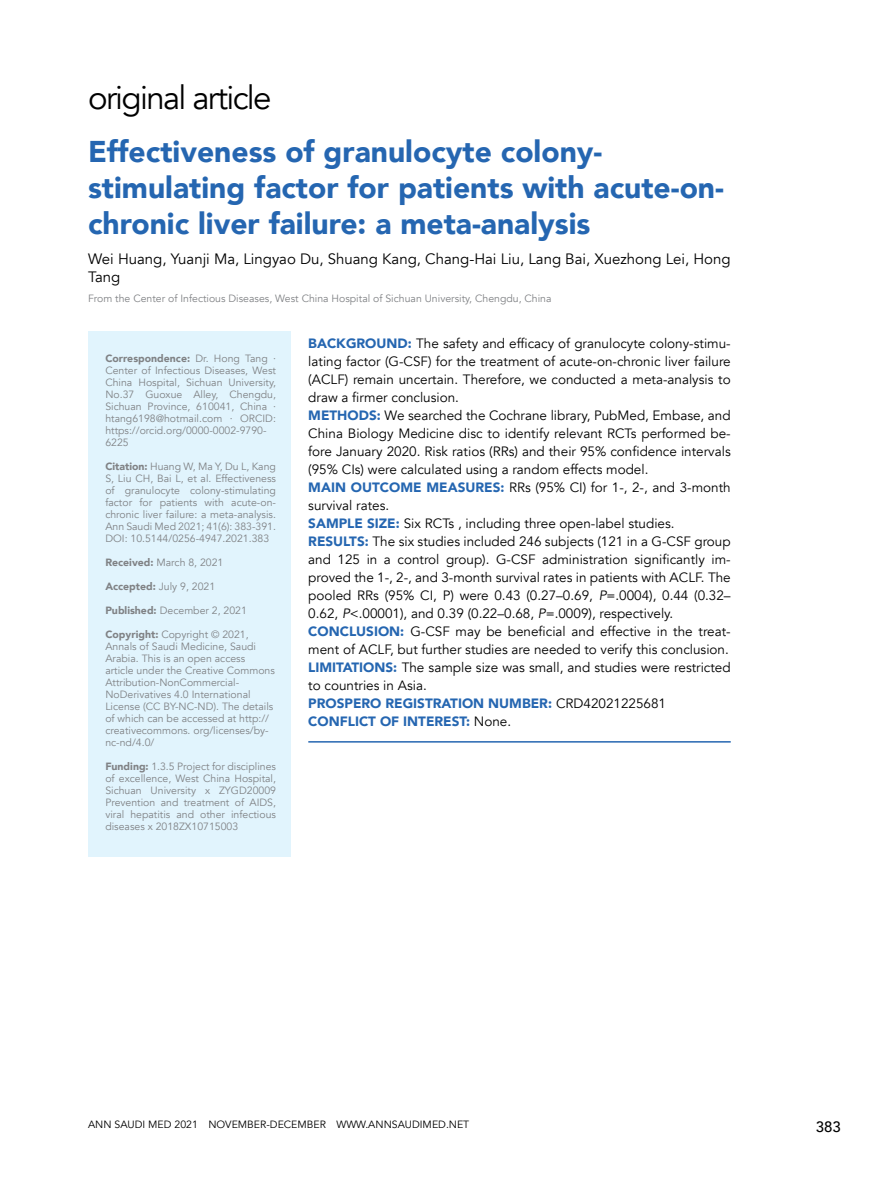
<style>
.page{position:relative;width:893px;height:1191px;background:#fff}
.page>*{position:absolute;margin:0;border:0;box-sizing:border-box;transform-origin:0 0}
.t1{font:33px "Avenir";letter-spacing:-.05em;color:#000}
.t2{font:900 30px/36px "Avenir";color:#2566b1}
.t3{font:15px/18px "Avenir";color:#000}
.t4{font:500 15px "Avenir";color:#000}
.t5{font:13.5px/18px "Avenir";color:#000}
.t6{font:10.5px/12px "Avenir";color:#808285}
.t7{font:10.5px "Avenir";color:#000}
.s1{font-weight:900;color:#2566b1}
.s2{font-style:italic}
.s3{font-weight:900}
</style>
<div class="page">
<div style="left:88px;top:331px;width:202px;height:525px;background:#e1f4fd"></div>
<hr style="left:308px;top:741px;width:423px;height:1px;background:#2566b1">
<h1 class="t1" style="left:88px;top:78px;width:185px">original article</h1>
<h2 class="t2" style="left:88px;top:133px;width:637px">Effectiveness of granulocyte colony&shy;stimulating factor for patients with acute-on&shy;chronic liver failure: a meta-analysis</h2>
<p class="t3" style="left:88px;top:250px;width:644px">Wei Huang, Yuanji Ma, Lingyao Du, Shuang Kang, Chang-Hai Liu, Lang Bai, Xuezhong Lei, Hong<br>Tang</p>
<p class="t6" style="left:88px;top:292px;width:465px">From the Center of Infectious Diseases, West China Hospital of Sichuan University, Chengdu, China</p>
<p class="t5" style="left:308px;top:335px;width:424px"><span class="s1">BACKGROUND:</span> The safety and efficacy of granulocyte colony-stimu&shy;lating factor (G-CSF) for the treatment of acute-on-chronic liver failure (ACLF) remain uncertain. Therefore, we conducted a meta-analysis to draw a firmer conclusion.<br><span class="s1">METHODS:</span> We searched the Cochrane library, PubMed, Embase, and China Biology Medicine disc to identify relevant RCTs performed be&shy;fore January 2020. Risk ratios (RRs) and their 95% confidence intervals (95% CIs) were calculated using a random effects model.<br><span class="s1">MAIN OUTCOME MEASURES:</span> RRs (95% CI) for 1-, 2-, and 3-month survival rates.<br><span class="s1">SAMPLE SIZE:</span> Six RCTs , including three open-label studies.<br><span class="s1">RESULTS:</span> The six studies included 246 subjects (121 in a G-CSF group and 125 in a control group). G-CSF administration significantly im&shy;proved the 1-, 2-, and 3-month survival rates in patients with ACLF. The pooled RRs (95% CI, P) were 0.43 (0.27–0.69, <span class="s2">P</span>=.0004), 0.44 (0.32– 0.62, <span class="s2">P</span>&lt;.00001), and 0.39 (0.22–0.68, <span class="s2">P</span>=.0009), respectively.<br><span class="s1">CONCLUSION:</span> G-CSF may be beneficial and effective in the treat&shy;ment of ACLF, but further studies are needed to verify this conclusion.<br><span class="s1">LIMITATIONS:</span> The sample size was small, and studies were restricted to countries in Asia.<br><span class="s1">PROSPERO REGISTRATION NUMBER:</span> CRD42021225681<br><span class="s1">CONFLICT OF INTEREST:</span> None.</p>
<p class="t6" style="left:105px;top:352px;width:172px"><span class="s3">Correspondence:</span> Dr. Hong Tang ·<br>Center of Infectious Diseases, West<br>China Hospital, Sichuan University,<br>No.37 Guoxue Alley, Chengdu,<br>Sichuan Province, 610041, China · htang6198@hotmail.com · ORCID: https://orcid.org/0000-0002-9790-<br>6225</p>
<p class="t6" style="left:105px;top:460px;width:172px;text-align:justify"><span class="s3">Citation:</span> Huang W, Ma Y, Du L, Kang S, Liu CH, Bai L, et al. Effectiveness of granulocyte colony-stimulating factor for patients with acute-on&shy;chronic liver failure: a meta-analysis.<br>Ann Saudi Med 2021; 41(6): 383-391.<br>DOI: 10.5144/0256-4947.2021.383</p>
<p class="t6" style="left:105px;top:556px;width:120px"><span class="s3">Received:</span> March 8, 2021</p>
<p class="t6" style="left:105px;top:580px;width:111px"><span class="s3">Accepted:</span> July 9, 2021</p>
<p class="t6" style="left:105px;top:604px;width:143px"><span class="s3">Published:</span> December 2, 2021</p>
<p class="t6" style="left:105px;top:628px;width:171px"><span class="s3">Copyright:</span> Copyright © 2021,<br>Annals of Saudi Medicine, Saudi<br>Arabia. This is an open access article under the Creative Commons<br>Attribution-NonCommercial-<br>NoDerivatives 4.0 International<br>License (CC BY-NC-ND). The details of which can be accessed at http:// creativecommons. org/licenses/by&shy;nc-nd/4.0/</p>
<p class="t6" style="left:105px;top:760px;width:172px;text-align:justify"><span class="s3">Funding:</span> 1.3.5 Project for disciplines of excellence, West China Hospital, Sichuan University x ZYGD20009<br>Prevention and treatment of AIDS, viral hepatitis and other infectious diseases x 2018ZX10715003</p>
<p class="t7" style="left:88px;top:1118px;width:383px">ANN SAUDI MED 2021 NOVEMBER-DECEMBER WWW.ANNSAUDIMED.NET</p>
<p class="t4" style="left:816px;top:1113px;width:27px">383</p>
</div>
